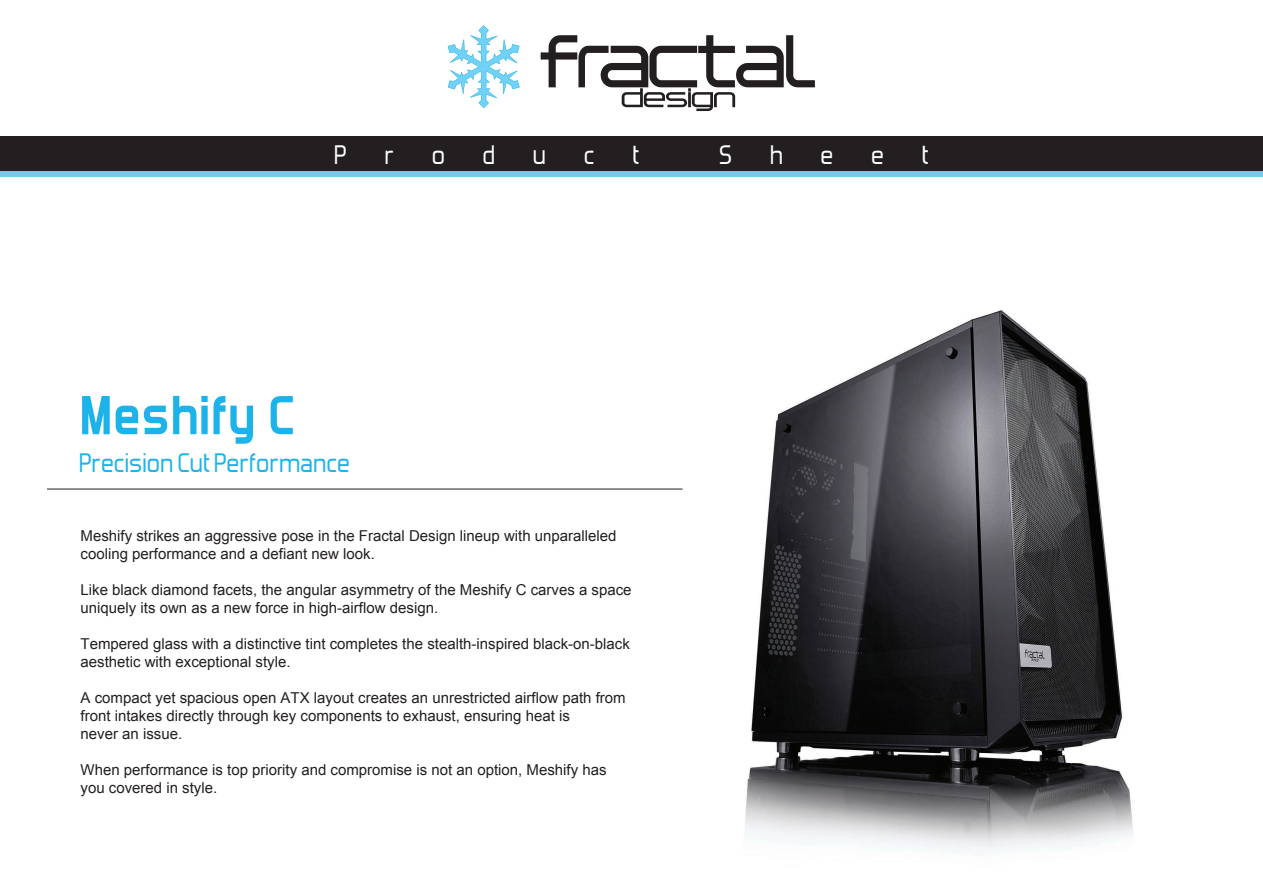
<style>
.page{position:relative;width:1263px;height:893px;background:#fff}
.page>*{position:absolute;margin:0;border:0;box-sizing:border-box;transform-origin:0 0}
.t1{font:700 60.75px "Forgotten Futurist";color:#1bb3e9}
.t2{font:31.5px "Forgotten Futurist";color:#1bb3e9}
.t3{font:31.5px "Forgotten Futurist";letter-spacing:1.2em;color:#fff}
.t4{font:15px/18px "Arial";color:#231f20}
</style>
<div class="page">
<hr style="left:47px;top:489px;width:635px;height:1px;background:#231f20">
<div style="left:0;top:164px;width:1263px;height:13px;background:#6ccde7"></div>
<div style="left:0;top:137px;width:1263px;height:34px;background:#231f20"></div>
<svg style="left:541px;top:35px;width:274px;height:76px"></svg>
<svg style="left:448px;top:25px;width:72px;height:83px"></svg>
<img style="left:745px;top:310px;width:388px;height:541px">
<h2 class="t3" style="left:334px;top:141px;width:307px">Product</h2>
<h2 class="t3" style="left:719px;top:141px;width:211px">Sheet</h2>
<h1 class="t1" style="left:79px;top:384px;width:218px">Meshify C</h1>
<h2 class="t2" style="left:79px;top:449px;width:273px">Precision Cut Performance</h2>
<p class="t4" style="left:80px;top:527px;width:538px">Meshify strikes an aggressive pose in the Fractal Design lineup with unparalleled cooling performance and a defiant new look.</p>
<p class="t4" style="left:80px;top:581px;width:553px">Like black diamond facets, the angular asymmetry of the Meshify C carves a space uniquely its own as a new force in high-airflow design.</p>
<p class="t4" style="left:80px;top:635px;width:551px">Tempered glass with a distinctive tint completes the stealth-inspired black-on-black aesthetic with exceptional style.</p>
<p class="t4" style="left:80px;top:689px;width:547px">A compact yet spacious open ATX layout creates an unrestricted airflow path from front intakes directly through key components to exhaust, ensuring heat is<br>never an issue.</p>
<p class="t4" style="left:80px;top:761px;width:528px">When performance is top priority and compromise is not an option, Meshify has you covered in style.</p>
</div>
